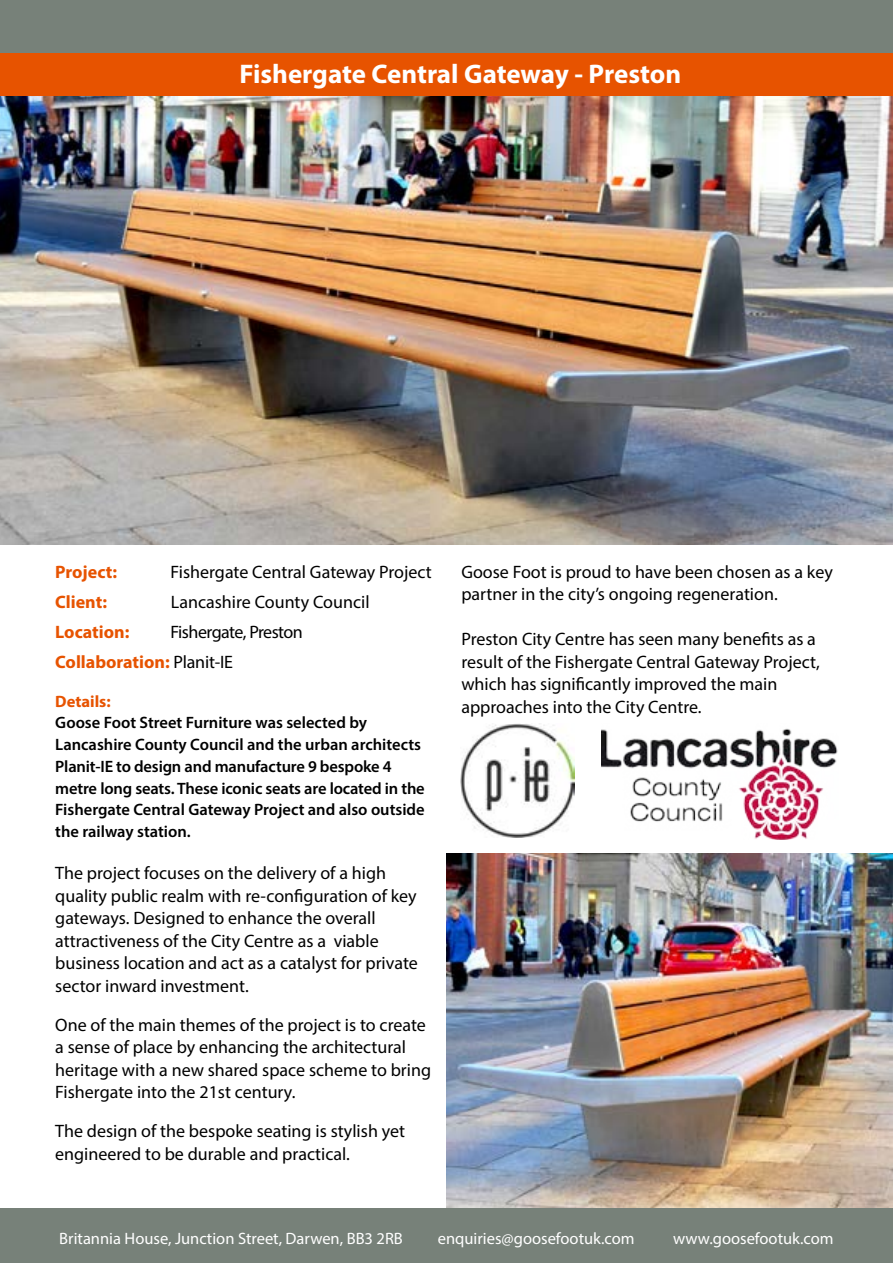
<style>
.page{position:relative;width:893px;height:1263px;background:#fff}
.page>*{position:absolute;margin:0;border:0;box-sizing:border-box;transform-origin:0 0}
.t1{font:700 27px "Myriad Pro";letter-spacing:-.005em;color:#fff}
.t2{font:18px/22.5px "Myriad Pro";color:#000}
.t3{font:18px/30px "Myriad Pro";letter-spacing:-.03em;color:#000}
.t4{font:700 18px "Myriad Pro";color:#e75300}
.t5{font:600 16.5px/21.8px "Myriad Pro";letter-spacing:-.005em;color:#000}
.t6{font:16.5px "Myriad Pro";color:#fff}
.t7{font:700 16.5px "Myriad Pro";color:#e75300}
.s1{font-weight:700;color:#e75300}
</style>
<div class="page">
<div style="left:0;top:0;width:893px;height:53px;background:#778179"></div>
<div style="left:0;top:53px;width:893px;height:43px;background:#e75300"></div>
<img style="left:446px;top:853px;width:447px;height:356px">
<img style="left:0;top:97px;width:893px;height:447px">
<img style="left:601px;top:728px;width:237px;height:111px">
<img style="left:461px;top:724px;width:113px;height:113px">
<div style="left:0;top:1209px;width:893px;height:54px;background:#778179"></div>
<h1 class="t1" style="left:239px;top:56px;width:443px">Fishergate Central Gateway - Preston</h1>
<p class="t4" style="left:55px;top:560px;width:63px">Project:</p>
<p class="t2" style="left:171px;top:560px;width:263px">Fishergate Central Gateway Project</p>
<p class="t4" style="left:55px;top:590px;width:53px">Client:</p>
<p class="t2" style="left:171px;top:590px;width:200px">Lancashire County Council</p>
<p class="t4" style="left:55px;top:620px;width:76px">Location:</p>
<p class="t3" style="left:55px;top:616px;width:249px;text-indent:115px">Fishergate, Preston<br><span class="s1">Collaboration:</span> Planit-IE</p>
<p class="t7" style="left:55px;top:690px;width:57px">Details:</p>
<p class="t5" style="left:55px;top:711px;width:371px">Goose Foot Street Furniture was selected by Lancashire County Council and the urban architects Planit-IE to design and manufacture 9 bespoke 4 metre long seats. These iconic seats are located in the Fishergate Central Gateway Project and also outside the railway station.</p>
<p class="t2" style="left:55px;top:861px;width:364px">The project focuses on the delivery of a high quality public realm with re-configuration of key gateways. Designed to enhance the overall attractiveness of the City Centre as a viable business location and act as a catalyst for private sector inward investment.</p>
<p class="t2" style="left:55px;top:1013px;width:377px">One of the main themes of the project is to create a sense of place by enhancing the architectural heritage with a new shared space scheme to bring Fishergate into the 21st century.</p>
<p class="t2" style="left:55px;top:1119px;width:351px">The design of the bespoke seating is stylish yet engineered to be durable and practical.</p>
<p class="t2" style="left:461px;top:560px;width:373px">Goose Foot is proud to have been chosen as a key partner in the city’s ongoing regeneration.</p>
<p class="t2" style="left:461px;top:627px;width:360px">Preston City Centre has seen many benefits as a result of the Fishergate Central Gateway Project, which has significantly improved the main approaches into the City Centre.</p>
<p class="t6" style="left:60px;top:1227px;width:345px">Britannia House, Junction Street, Darwen, BB3 2RB</p>
<p class="t6" style="left:438px;top:1227px;width:198px">enquiries@goosefootuk.com</p>
<p class="t6" style="left:673px;top:1227px;width:162px">www.goosefootuk.com</p>
</div>
